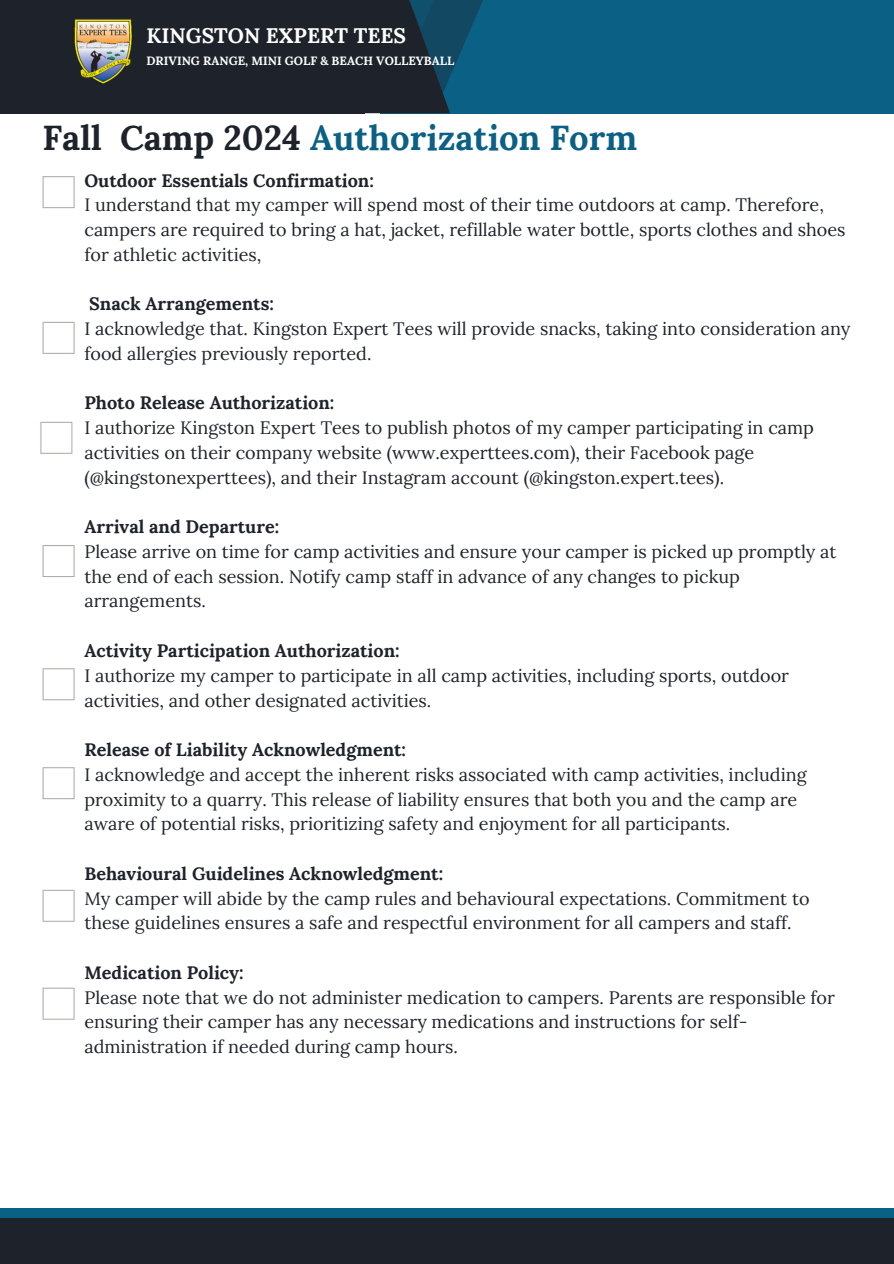
<style>
.page{position:relative;width:894px;height:1264px;background:#fff}
.page>*{position:absolute;margin:0;border:0;box-sizing:border-box;transform-origin:0 0}
.t1{font:700 34.5px "Lora";color:#0b6085}
.t2{font:700 21px "Lora";color:#fff}
.t3{font:18px/24.8px "Lora";color:#1e232b}
.t4{font:700 12px "Lora";color:#fff}
.s1{color:#1e232b}
.s2{font-weight:700}
</style>
<div class="page">
<div style="left:0;top:1208px;width:893px;height:25px;background:#0b6085"></div>
<div style="left:0;top:1218px;width:893px;height:45px;background:#1e232b"></div>
<svg style="left:43px;top:176px;width:32px;height:32px"></svg>
<svg style="left:43px;top:322px;width:32px;height:32px"></svg>
<svg style="left:40px;top:422px;width:32px;height:32px"></svg>
<svg style="left:43px;top:545px;width:32px;height:32px"></svg>
<svg style="left:43px;top:668px;width:32px;height:32px"></svg>
<svg style="left:43px;top:767px;width:32px;height:32px"></svg>
<svg style="left:43px;top:889px;width:32px;height:32px"></svg>
<svg style="left:43px;top:987px;width:32px;height:32px"></svg>
<div style="left:380px;top:0;width:513px;height:113px;background:#0b6085"></div>
<div style="left:0;top:0;width:365px;height:113px;background:#1e232b"></div>
<svg style="left:365px;top:0;width:118px;height:113px"></svg>
<img style="left:74px;top:19px;width:58px;height:65px">
<h3 class="t2" style="left:146px;top:22px;width:261px">KINGSTON EXPERT TEES</h3>
<h3 class="t4" style="left:146px;top:53px;width:309px">DRIVING RANGE, MINI GOLF &amp; BEACH VOLLEYBALL</h3>
<p class="t1" style="left:43px;top:116px;width:596px"><span class="s1">Fall Camp 2024</span> Authorization Form</p>
<h2 class="t3" style="left:84px;top:167px;width:762px"><span class="s2">Outdoor Essentials Confirmation:<br></span>I understand that my camper will spend most of their time outdoors at camp. Therefore, campers are required to bring a hat, jacket, refillable water bottle, sports clothes and shoes for athletic activities,</h2>
<p class="t3" style="left:84px;top:291px;width:767px"><span class="s2">Snack Arrangements:<br></span>I acknowledge that. Kingston Expert Tees will provide snacks, taking into consideration any food allergies previously reported.</p>
<p class="t3" style="left:84px;top:390px;width:731px"><span class="s2">Photo Release Authorization:<br></span>I authorize Kingston Expert Tees to publish photos of my camper participating in camp activities on their company website (www.experttees.com), their Facebook page (@kingstonexperttees), and their Instagram account (@kingston.expert.tees).</p>
<p class="t3" style="left:84px;top:514px;width:753px"><span class="s2">Arrival and Departure:<br></span>Please arrive on time for camp activities and ensure your camper is picked up promptly at the end of each session. Notify camp staff in advance of any changes to pickup arrangements.</p>
<h1 class="t3" style="left:84px;top:638px;width:706px"><span class="s2">Activity Participation Authorization:<br></span>I authorize my camper to participate in all camp activities, including sports, outdoor activities, and other designated activities.</h1>
<h3 class="t3" style="left:84px;top:737px;width:723px"><span class="s2">Release of Liability Acknowledgment:<br></span>I acknowledge and accept the inherent risks associated with camp activities, including proximity to a quarry. This release of liability ensures that both you and the camp are aware of potential risks, prioritizing safety and enjoyment for all participants.</h3>
<h3 class="t3" style="left:84px;top:860px;width:726px"><span class="s2">Behavioural Guidelines Acknowledgment:<br></span>My camper will abide by the camp rules and behavioural expectations. Commitment to these guidelines ensures a safe and respectful environment for all campers and staff.</h3>
<h3 class="t3" style="left:84px;top:959px;width:751px"><span class="s2">Medication Policy:<br></span>Please note that we do not administer medication to campers. Parents are responsible for ensuring their camper has any necessary medications and instructions for self&shy;administration if needed during camp hours.</h3>
</div>
